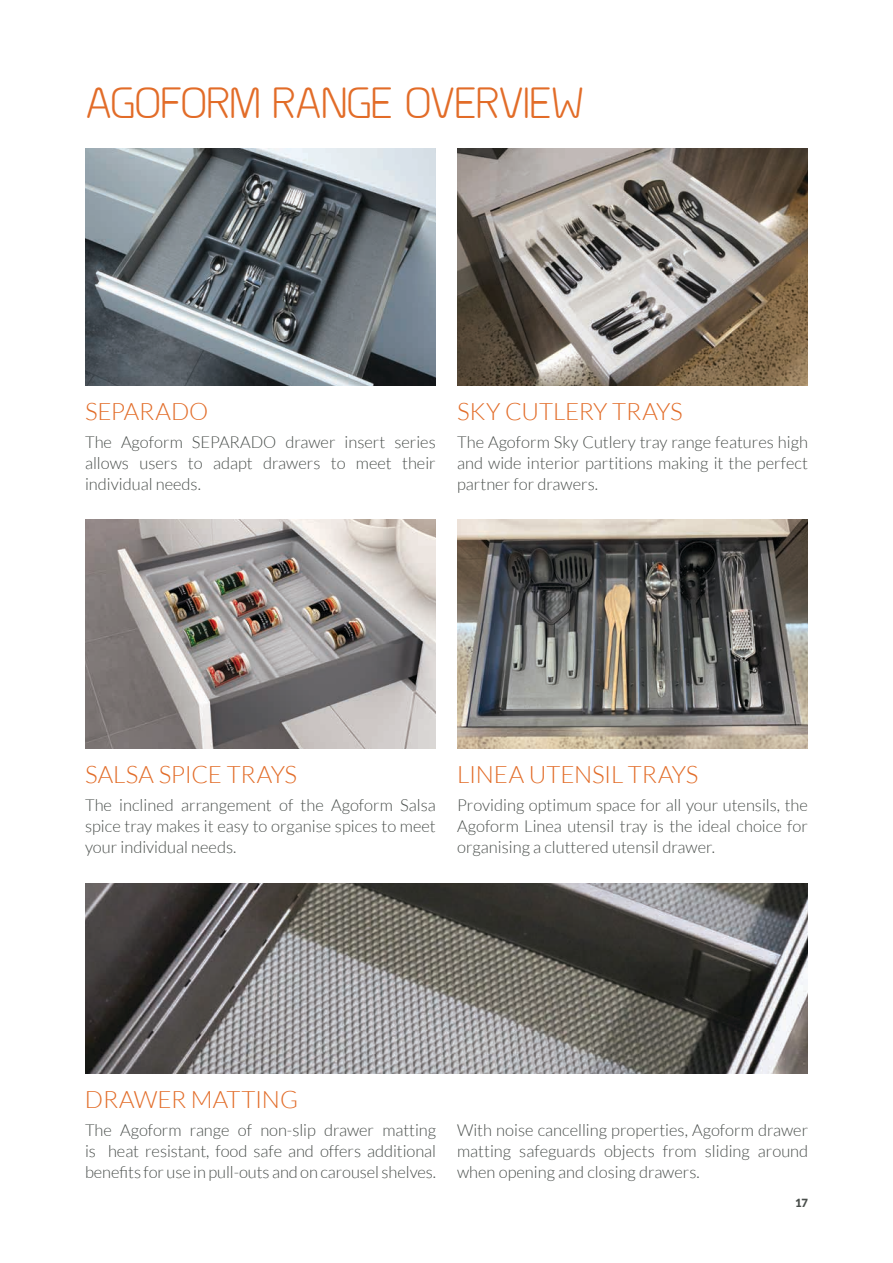
<style>
.page{position:relative;width:893px;height:1263px;background:#fff}
.page>*{position:absolute;margin:0;border:0;box-sizing:border-box;transform-origin:0 0}
.H2___9pt{font:43.5px "Planer";letter-spacing:-.025em;color:#e26c28}
.H2___9pt-2{font:300 24px "Lato";letter-spacing:-.01em;color:#e26c28}
.Page_Body_Text_-_White{font:300 16.5px/21px "Lato";color:#4a4f4c;text-align:justify}
.t1{font:900 11.25px "Lato";color:#4a4f4c}
</style>
<div class="page">
<img style="left:457px;top:149px;width:351px;height:236px">
<img style="left:85px;top:149px;width:351px;height:236px">
<img style="left:85px;top:883px;width:723px;height:190px">
<img style="left:85px;top:519px;width:351px;height:229px">
<img style="left:457px;top:519px;width:351px;height:229px">
<p class="H2___9pt" style="left:85px;top:77px;width:501px">AGOFORM RANGE OVERVIEW</p>
<p class="H2___9pt-2" style="left:85px;top:398px;width:125px">SEPARADO</p>
<p class="H2___9pt-2" style="left:457px;top:398px;width:227px">SKY CUTLERY TRAYS</p>
<p class="Page_Body_Text_-_White" style="left:457px;top:432px;width:352px">The Agoform Sky Cutlery tray range features high and wide interior partitions making it the perfect partner for drawers.</p>
<p class="Page_Body_Text_-_White" style="left:85px;top:432px;width:352px">The Agoform SEPARADO drawer insert series allows users to adapt drawers to meet their individual needs.</p>
<p class="H2___9pt-2" style="left:85px;top:761px;width:214px">SALSA SPICE TRAYS</p>
<p class="H2___9pt-2" style="left:457px;top:761px;width:243px">LINEA UTENSIL TRAYS</p>
<p class="Page_Body_Text_-_White" style="left:85px;top:795px;width:352px">The inclined arrangement of the Agoform Salsa spice tray makes it easy to organise spices to meet your individual needs.</p>
<p class="Page_Body_Text_-_White" style="left:457px;top:795px;width:352px">Providing optimum space for all your utensils, the Agoform Linea utensil tray is the ideal choice for organising a cluttered utensil drawer.</p>
<p class="H2___9pt-2" style="left:85px;top:1086px;width:214px">DRAWER MATTING</p>
<p class="Page_Body_Text_-_White" style="left:85px;top:1119px;width:353px">The Agoform range of non-slip drawer matting is heat resistant, food safe and offers additional benefits for use in pull-outs and on carousel shelves.</p>
<p class="Page_Body_Text_-_White" style="left:457px;top:1119px;width:353px">With noise cancelling properties, Agoform drawer matting safeguards objects from sliding around when opening and closing drawers.</p>
<p class="t1" style="left:795px;top:1197px;width:14px">17</p>
</div>
